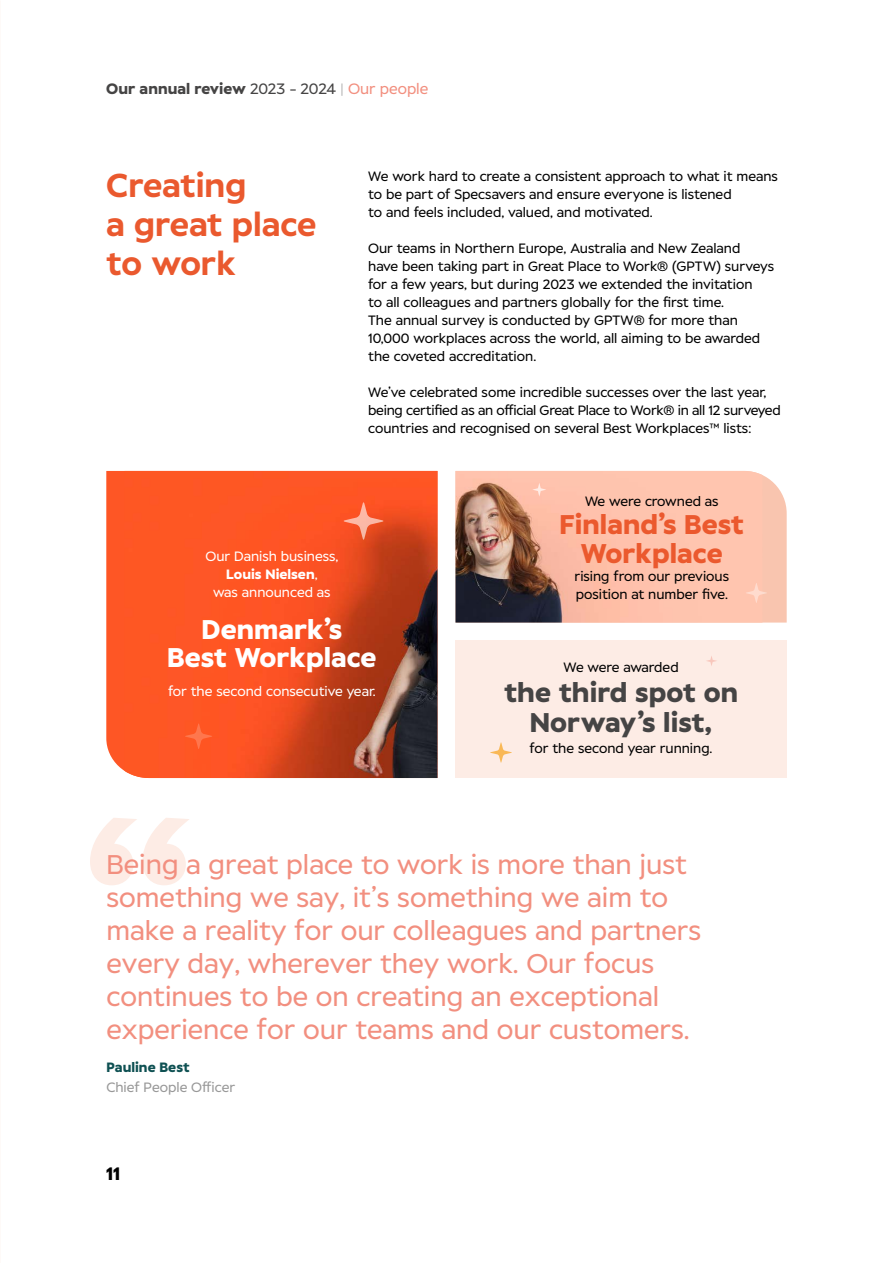
<style>
.page{position:relative;width:893px;height:1263px;background:#fff}
.page>*{position:absolute;margin:0;border:0;box-sizing:border-box;transform-origin:0 0}
.t1{font:600 33px/39px "Specsavers";color:#ea592e}
.t2{font:27px/33px "Specsavers";color:#f28f7f}
.t3{font:700 27px/30px "Specsavers";color:#454444;text-align:center}
.t4{font:700 27px/28px "Specsavers";color:#fff;text-align:center}
.t5{font:700 27px/28.5px "Specsavers";color:#eb592e;text-align:center}
.t6{font:700 18px "Specsavers";color:#000}
.t7{font:700 15px "Specsavers";color:#454444}
.t8{font:13.5px/18px "Specsavers";color:#000}
.t9{font:13.5px/18px "Specsavers";color:#fff;text-align:center}
.t10{font:13.5px/19.5px "Specsavers";color:#989898}
.t11{font:13.5px "Specsavers";letter-spacing:-.025em;color:#000}
.s1{font-weight:400}
.s2{font-weight:300;color:#9d9d9c}
.s3{font-weight:400;color:#f28f7f}
.s4{font-weight:700}
.s5{font-weight:700;color:#0f5153}
</style>
<div class="page">
<svg style="left:90px;top:818px;width:99px;height:67px"></svg>
<svg style="left:106px;top:471px;width:18px;height:300px;background:#fe5e2f"></svg>
<img style="left:124px;top:471px;width:313px;height:307px">
<svg style="left:762px;top:475px;width:25px;height:148px;background:#f9cab6"></svg>
<img style="left:455px;top:471px;width:307px;height:152px">
<div style="left:455px;top:640px;width:332px;height:138px;background:#fdece5"></div>
<svg style="left:343px;top:502px;width:41px;height:38px;background:#f56740"></svg>
<svg style="left:185px;top:723px;width:28px;height:26px"></svg>
<svg style="left:745px;top:583px;width:22px;height:20px"></svg>
<svg style="left:490px;top:742px;width:22px;height:21px"></svg>
<svg style="left:706px;top:656px;width:11px;height:10px"></svg>
<svg style="left:532px;top:483px;width:14px;height:14px"></svg>
<p class="t7" style="left:106px;top:80px;width:324px">Our annual review <span class="s1">2023 - 2024</span> <span class="s2">|</span> <span class="s3">Our people</span></p>
<p class="t1" style="left:106px;top:167px;width:212px">Creating<br>a great place to work</p>
<p class="t8" style="left:368px;top:168px;width:411px">We work hard to create a consistent approach to what it means to be part of Specsavers and ensure everyone is listened<br>to and feels included, valued, and motivated.</p>
<p class="t8" style="left:368px;top:240px;width:407px">Our teams in Northern Europe, Australia and New Zealand<br>have been taking part in Great Place to Work® (GPTW) surveys for a few years, but during 2023 we extended the invitation<br>to all colleagues and partners globally for the first time.<br>The annual survey is conducted by GPTW® for more than 10,000 workplaces across the world, all aiming to be awarded the coveted accreditation.</p>
<p class="t8" style="left:368px;top:384px;width:414px">We’ve celebrated some incredible successes over the last year, being certified as an official Great Place to Work® in all 12 surveyed countries and recognised on several Best Workplaces™ lists:</p>
<p class="t9" style="left:205px;top:547px;width:134px">Our Danish business,<br><span class="s4">Louis Nielsen</span>,<br>was announced as</p>
<p class="t4" style="left:167px;top:616px;width:211px">Denmark’s<br>Best Workplace</p>
<p class="t9" style="left:168px;top:682px;width:209px">for the second consecutive year.</p>
<p class="t8" style="left:585px;top:492px;width:135px">We were crowned as</p>
<p class="t5" style="left:559px;top:511px;width:186px">Finland’s Best<br>Workplace</p>
<p class="t8" style="left:574px;top:567px;width:156px">rising from our previous position at number five.</p>
<p class="t11" style="left:563px;top:658px;width:117px">We were awarded</p>
<p class="t3" style="left:504px;top:678px;width:235px">the third spot on<br>Norway’s list,</p>
<p class="t8" style="left:530px;top:739px;width:184px">for the second year running.</p>
<p class="t2" style="left:106px;top:848px;width:596px">Being a great place to work is more than just something we say, it’s something we aim to make a reality for our colleagues and partners every day, wherever they work. Our focus continues to be on creating an exceptional experience for our teams and our customers.</p>
<p class="t10" style="left:106px;top:1058px;width:130px"><span class="s5">Pauline Best<br></span>Chief People Officer</p>
<p class="t6" style="left:106px;top:1163px;width:15px">11</p>
</div>
